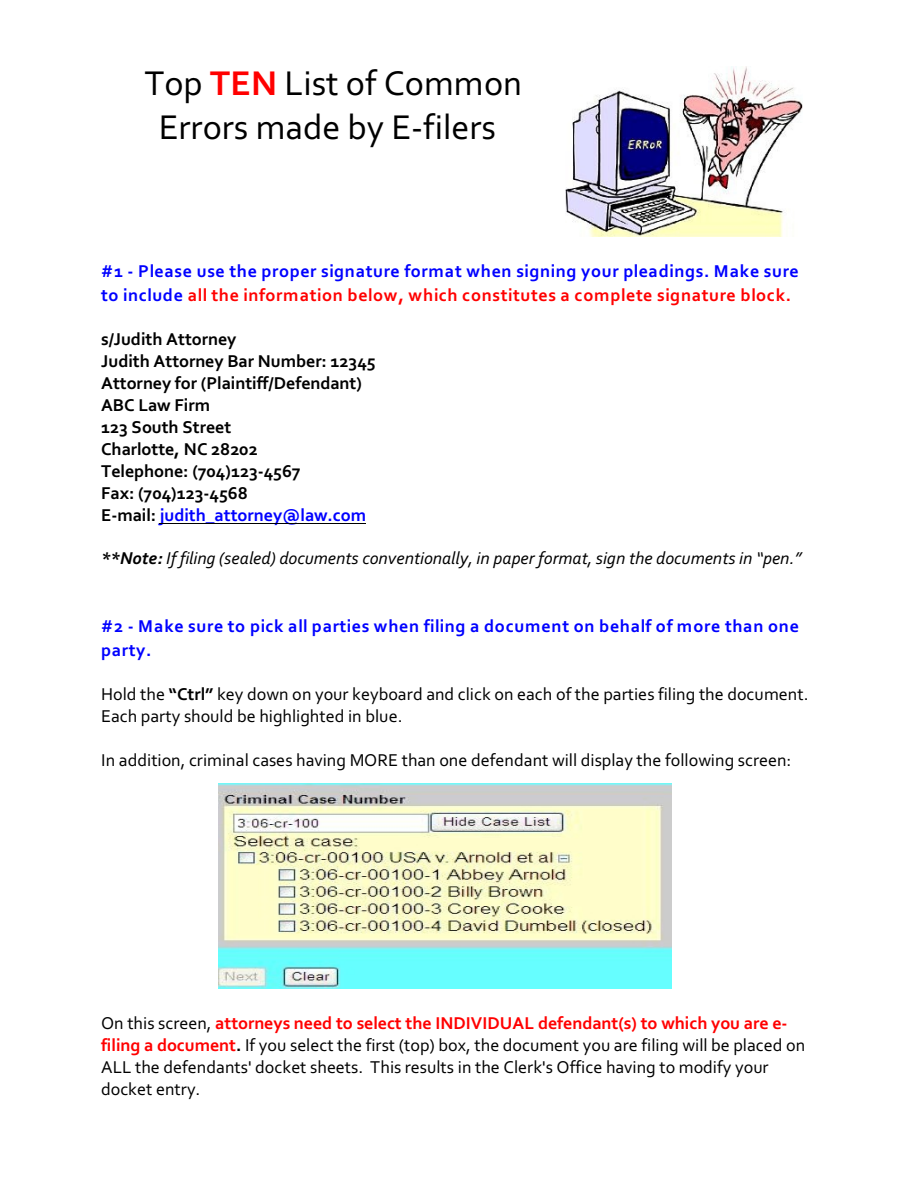
<style>
.page{position:relative;width:918px;height:1188px;background:#fff}
.page>*{position:absolute;margin:0;border:0;box-sizing:border-box;transform-origin:0 0}
.t1{font:36px/44px "Corbel";color:#000;text-align:center}
.t2{font:18px/21.9px "Corbel";color:#000}
.t3{font:700 18px/23.7px "Corbel";letter-spacing:.04em;color:#00f}
.t4{font:700 18px/21.9px "Corbel";color:#000}
.t5{font:italic 18px "Corbel";letter-spacing:.005em;color:#000}
.s1{font-weight:700;color:#f00}
.s2{color:#f00}
.s3{color:#00f}
.s4{font-weight:700}
</style>
<div class="page">
<hr style="left:160px;top:523px;width:206px;height:1px;background:#000">
<img style="left:565px;top:67px;width:238px;height:170px">
<img style="left:218px;top:784px;width:453px;height:205px">
<h1 class="t1" style="left:144px;top:64px;width:379px">Top <span class="s1">TEN</span> List of Common<br>Errors made by E-filers</h1>
<p class="t3" style="left:101px;top:261px;width:699px">#1 - Please use the proper signature format when signing your pleadings. Make sure to include <span class="s2">all the information below, which constitutes a complete signature block.</span></p>
<p class="t4" style="left:101px;top:330px;width:276px">s/Judith Attorney<br>Judith Attorney Bar Number: 12345<br>Attorney for (Plaintiff/Defendant)<br>ABC Law Firm<br>123 South Street<br>Charlotte, NC 28202<br>Telephone: (704)123-4567<br>Fax: (704)123-4568<br>E-mail: <span class="s3">judith_attorney@law.com</span></p>
<p class="t5" style="left:101px;top:551px;width:702px"><span class="s4">**Note:</span> If filing (sealed) documents conventionally, in paper format, sign the documents in “pen.”</p>
<p class="t3" style="left:101px;top:616px;width:699px">#2 - Make sure to pick all parties when filing a document on behalf of more than one party.</p>
<p class="t2" style="left:101px;top:684px;width:709px">Hold the <span class="s4">“Ctrl”</span> key down on your keyboard and click on each of the parties filing the document.<br>Each party should be highlighted in blue.</p>
<p class="t2" style="left:101px;top:750px;width:692px">In addition, criminal cases having MORE than one defendant will display the following screen:</p>
<p class="t2" style="left:101px;top:1014px;width:706px">On this screen, <span class="s1">attorneys need to select the INDIVIDUAL defendant(s) to which you are e&shy;filing a document</span><span class="s4">.</span> If you select the first (top) box, the document you are filing will be placed on ALL the defendants' docket sheets. This results in the Clerk's Office having to modify your docket entry.</p>
</div>
